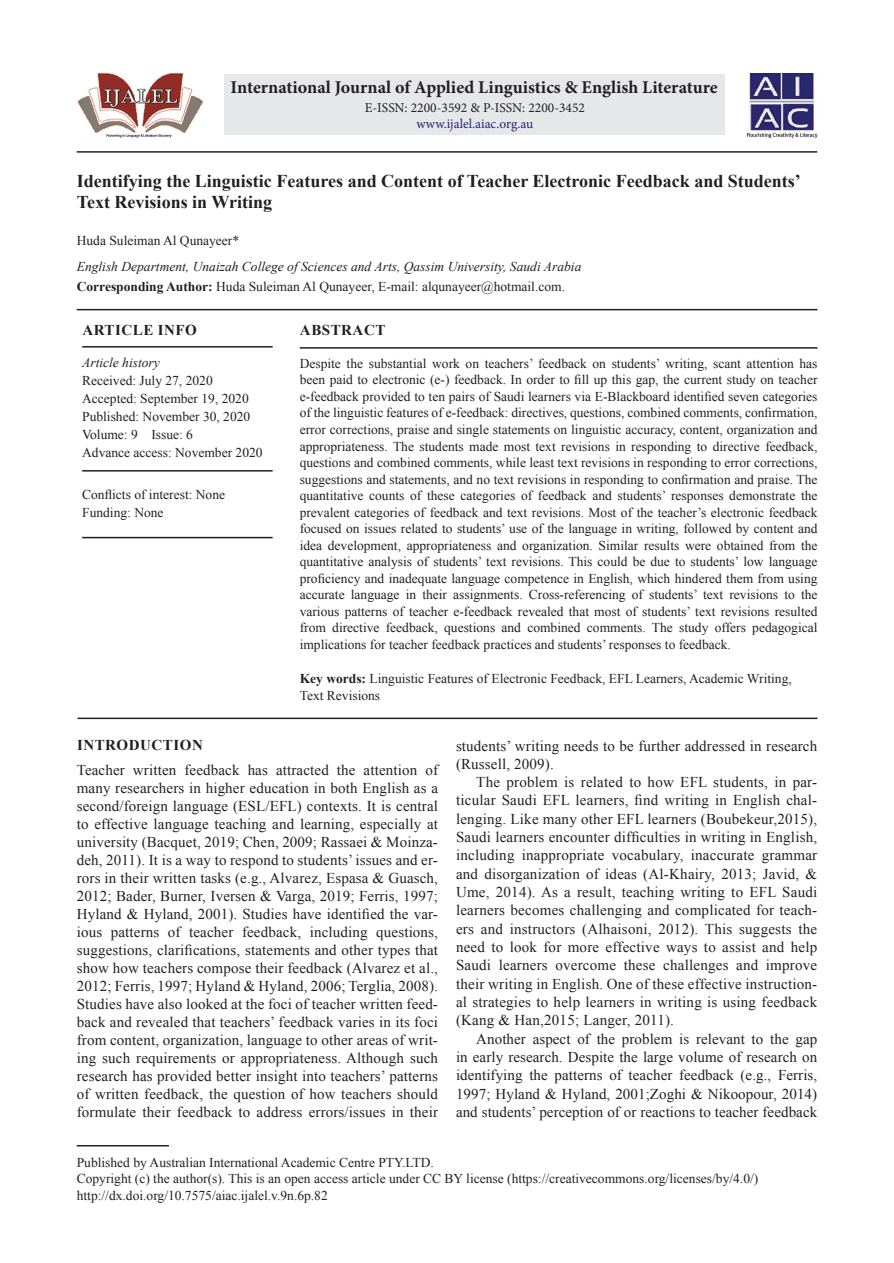
<style>
.page{position:relative;width:894px;height:1263px;background:#fff}
.page>*{position:absolute;margin:0;border:0;box-sizing:border-box;transform-origin:0 0}
.AT{font:700 18px/21px "Times New Roman";color:#231f20}
.J_Name{font:700 18px "Minion Pro";color:#231f20}
.TXFL{font:15px/18px "Times New Roman";letter-spacing:.01em;color:#231f20;text-align:justify}
.TX{font:15px/18.3px "Times New Roman";letter-spacing:.005em;color:#231f20;text-align:justify}
.ART_INFO{font:700 15px "Times New Roman";letter-spacing:.035em;color:#231f20}
.ABSH{font:700 15px "Times New Roman";letter-spacing:.035em;color:#231f20}
.ABS{font:13.5px/16.5px "Times New Roman";color:#231f20;text-align:justify}
.PUB_Details{font:13.5px/16.5px "Times New Roman";color:#231f20}
.HIS{font:13.5px/18px "Times New Roman";color:#231f20}
.KWD{font:13.5px/16.5px "Times New Roman";color:#231f20}
.AFF{font:italic 13.5px "Times New Roman";color:#231f20}
.ADD{font:13.5px "Times New Roman";color:#231f20}
.HIS_1{font:13.5px/18px "Times New Roman";color:#231f20}
.ISSN_Num{font:13.5px "Minion Pro";color:#231f20}
.AU{font:13.5px "Times New Roman";color:#231f20}
.ISSN_Web{font:13.5px "Minion Pro";color:#282574}
.s1{font-weight:700}
.s2{font-style:italic}
</style>
<div class="page">
<hr style="left:77px;top:151px;width:739px;height:2px;background:#231f20">
<hr style="left:77px;top:309px;width:740px;height:1px;background:#231f20">
<hr style="left:299px;top:347px;width:518px;height:2px;background:#231f20">
<hr style="left:77px;top:717px;width:740px;height:2px;background:#231f20">
<hr style="left:77px;top:1145px;width:92px;height:1px;background:#231f20">
<div style="left:224px;top:74px;width:501px;height:60px;background:#e6e7e9"></div>
<img style="left:746px;top:73px;width:70px;height:65px">
<img style="left:77px;top:73px;width:126px;height:65px">
<hr style="left:82px;top:346px;width:190px;height:1px;background:#231f20">
<hr style="left:82px;top:470px;width:190px;height:1px;background:#231f20">
<hr style="left:82px;top:537px;width:190px;height:1px;background:#231f20">
<p class="J_Name" style="left:230px;top:75px;width:488px">International Journal of Applied Linguistics &amp; English Literature</p>
<p class="ISSN_Num" style="left:364px;top:98px;width:222px">E-ISSN: 2200-3592 &amp; P-ISSN: 2200-3452</p>
<p class="ISSN_Web" style="left:416px;top:115px;width:118px">www.ijalel.aiac.org.au</p>
<p class="AT" style="left:77px;top:170px;width:725px">Identifying the Linguistic Features and Content of Teacher Electronic Feedback and Students’<br>Text Revisions in Writing</p>
<p class="AU" style="left:77px;top:231px;width:164px">Huda Suleiman Al Qunayeer*</p>
<p class="AFF" style="left:77px;top:257px;width:506px">English Department, Unaizah College of Sciences and Arts, Qassim University, Saudi Arabia</p>
<p class="ADD" style="left:77px;top:277px;width:489px"><span class="s1">Corresponding Author:</span> Huda Suleiman Al Qunayeer, E-mail: alqunayeer@hotmail.com.</p>
<p class="ABSH" style="left:300px;top:319px;width:87px">ABSTRACT</p>
<p class="ABS" style="left:299px;top:355px;width:519px">Despite the substantial work on teachers’ feedback on students’ writing, scant attention has been paid to electronic (e-) feedback. In order to fill up this gap, the current study on teacher e-feedback provided to ten pairs of Saudi learners via E-Blackboard identified seven categories of the linguistic features of e-feedback: directives, questions, combined comments, confirmation, error corrections, praise and single statements on linguistic accuracy, content, organization and appropriateness. The students made most text revisions in responding to directive feedback, questions and combined comments, while least text revisions in responding to error corrections, suggestions and statements, and no text revisions in responding to confirmation and praise. The quantitative counts of these categories of feedback and students’ responses demonstrate the prevalent categories of feedback and text revisions. Most of the teacher’s electronic feedback focused on issues related to students’ use of the language in writing, followed by content and idea development, appropriateness and organization. Similar results were obtained from the quantitative analysis of students’ text revisions. This could be due to students’ low language proficiency and inadequate language competence in English, which hindered them from using accurate language in their assignments. Cross-referencing of students’ text revisions to the various patterns of teacher e-feedback revealed that most of students’ text revisions resulted from directive feedback, questions and combined comments. The study offers pedagogical implications for teacher feedback practices and students’ responses to feedback.</p>
<p class="KWD" style="left:299px;top:670px;width:493px"><span class="s1">Key words:</span> Linguistic Features of Electronic Feedback, EFL Learners, Academic Writing,<br>Text Revisions</p>
<p class="ART_INFO" style="left:82px;top:319px;width:116px">ARTICLE INFO</p>
<p class="HIS" style="left:82px;top:353px;width:182px"><span class="s2">Article history<br></span>Received: July 27, 2020<br>Accepted: September 19, 2020<br>Published: November 30, 2020<br>Volume: 9 Issue: 6<br>Advance access: November 2020</p>
<p class="HIS_1" style="left:82px;top:484px;width:144px">Conflicts of interest: None<br>Funding: None</p>
<h1 class="ART_INFO" style="left:77px;top:734px;width:127px">INTRODUCTION</h1>
<p class="TXFL" style="left:77px;top:760px;width:363px">Teacher written feedback has attracted the attention of many researchers in higher education in both English as a second/foreign language (ESL/EFL) contexts. It is central to effective language teaching and learning, especially at university (Bacquet, 2019; Chen, 2009; Rassaei &amp; Moinza&shy;deh, 2011). It is a way to respond to students’ issues and er&shy;rors in their written tasks (e.g., Alvarez, Espasa &amp; Guasch, 2012; Bader, Burner, Iversen &amp; Varga, 2019; Ferris, 1997; Hyland &amp; Hyland, 2001). Studies have identified the var&shy;ious patterns of teacher feedback, including questions, suggestions, clarifications, statements and other types that show how teachers compose their feedback (Alvarez et al., 2012; Ferris, 1997; Hyland &amp; Hyland, 2006; Terglia, 2008).<br>Studies have also looked at the foci of teacher written feed&shy;back and revealed that teachers’ feedback varies in its foci from content, organization, language to other areas of writ&shy;ing such requirements or appropriateness. Although such research has provided better insight into teachers’ patterns of written feedback, the question of how teachers should formulate their feedback to address errors/issues in their</p>
<p class="TXFL" style="left:456px;top:736px;width:362px">students’ writing needs to be further addressed in research (Russell, 2009).</p>
<p class="TX" style="left:456px;top:772px;width:362px;text-indent:20px">The problem is related to how EFL students, in par&shy;ticular Saudi EFL learners, find writing in English chal&shy;lenging. Like many other EFL learners (Boubekeur,2015), Saudi learners encounter difficulties in writing in English, including inappropriate vocabulary, inaccurate grammar and disorganization of ideas (Al-Khairy, 2013; Javid, &amp; Ume, 2014). As a result, teaching writing to EFL Saudi learners becomes challenging and complicated for teach&shy;ers and instructors (Alhaisoni, 2012). This suggests the need to look for more effective ways to assist and help Saudi learners overcome these challenges and improve their writing in English. One of these effective instruction&shy;al strategies to help learners in writing is using feedback (Kang &amp; Han,2015; Langer, 2011).</p>
<p class="TX" style="left:456px;top:1029px;width:362px;text-indent:20px">Another aspect of the problem is relevant to the gap in early research. Despite the large volume of research on identifying the patterns of teacher feedback (e.g., Ferris, 1997; Hyland &amp; Hyland, 2001;Zoghi &amp; Nikoopour, 2014) and students’ perception of or reactions to teacher feedback</p>
<p class="PUB_Details" style="left:77px;top:1153px;width:682px">Published by Australian International Academic Centre PTY.LTD.<br>Copyright (c) the author(s). This is an open access article under CC BY license (https://creativecommons.org/licenses/by/4.0/) http://dx.doi.org/10.7575/aiac.ijalel.v.9n.6p.82</p>
</div>
